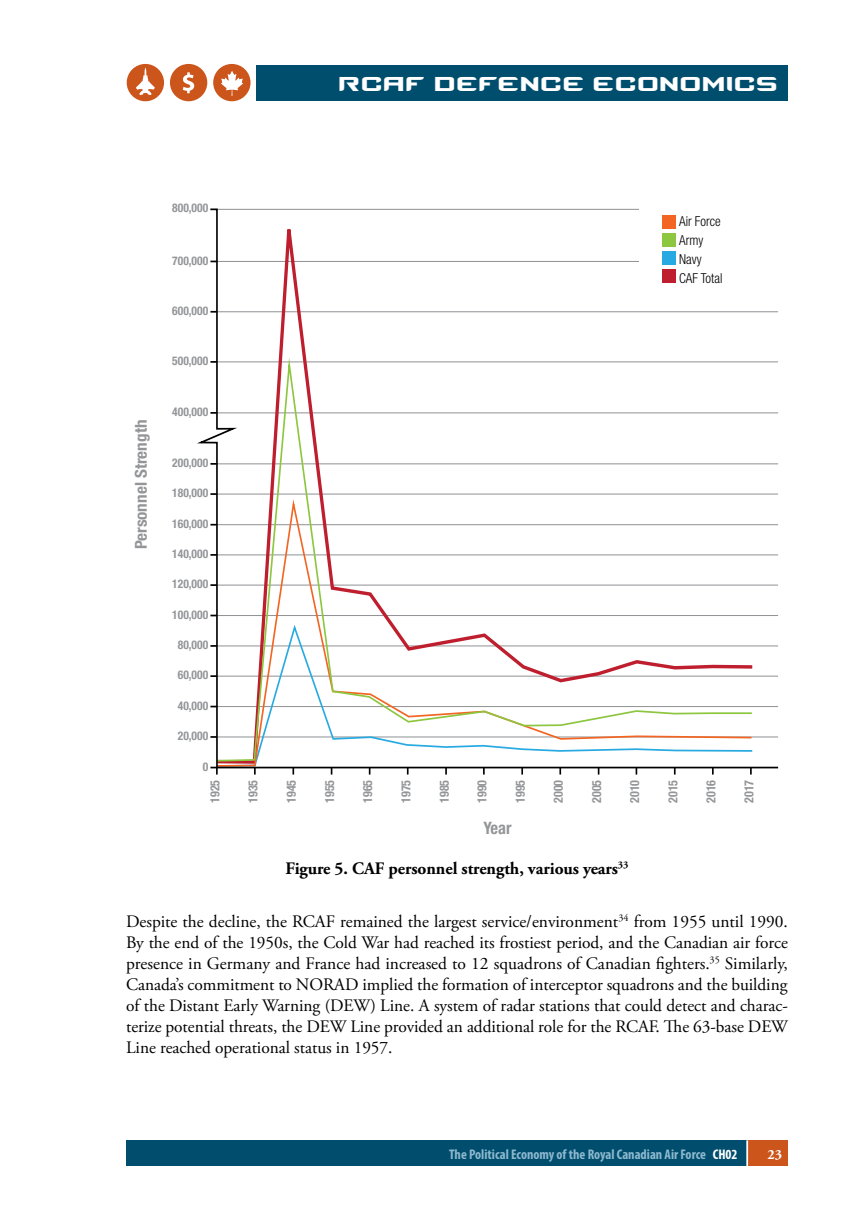
<style>
.page{position:relative;width:851px;height:1229px;background:#fff}
.page>*{position:absolute;margin:0;border:0;box-sizing:border-box;transform-origin:0 0}
.t1{font:28px "Counter Strike";letter-spacing:.06em;color:#fff}
.DE_Paragraph_Text_EN{font:17.5px/21px "Adobe Garamond Pro";color:#000;text-align:justify}
.DE_Caption_Text{font:700 17.5px "Adobe Garamond Pro";color:#000}
.t2{font:700 condensed 17.15px "Helvetica Neue";color:#939598;scale:.96 1}
.t3{font:700 condensed 16.45px "Helvetica Neue";color:#939598;scale:1.04 1}
.t4{font:700 condensed 14px "Myriad Pro";color:#8db9cf}
.t5{font:700 14px "Adobe Garamond Pro";color:#fff}
.t6{font:300 condensed 13.65px/18.9px "Helvetica Neue";color:#000;scale:.96 1}
.t7{font:700 condensed 12.6px "Helvetica Neue";color:#939598;scale:.95 1}
.t8{font:700 condensed 12.08px "Helvetica Neue";color:#939598;scale:.96 1}
.s1{color:#fff}
</style>
<div class="page">
<div style="left:126px;top:1140px;width:627px;height:26px;background:#004d6d"></div>
<div style="left:748px;top:1140px;width:39px;height:26px;background:#cb551b"></div>
<hr style="left:746px;top:1140px;width:2px;height:26px;background:#fff">
<div style="left:256px;top:65px;width:532px;height:35px;background:#004e6d"></div>
<svg style="left:127px;top:64px;width:37px;height:37px"></svg>
<svg style="left:170px;top:64px;width:37px;height:37px"></svg>
<svg style="left:213px;top:64px;width:37px;height:37px"></svg>
<hr style="left:217px;top:736px;width:561px;height:1px;background:#919396">
<hr style="left:217px;top:706px;width:561px;height:1px;background:#919396">
<hr style="left:217px;top:675px;width:561px;height:1px;background:#919396">
<hr style="left:217px;top:645px;width:561px;height:1px;background:#919396">
<hr style="left:217px;top:615px;width:561px;height:1px;background:#919396">
<hr style="left:217px;top:584px;width:561px;height:1px;background:#919396">
<svg style="left:254px;top:768px;width:2px;height:6px"></svg>
<svg style="left:292px;top:768px;width:2px;height:6px"></svg>
<svg style="left:445px;top:768px;width:2px;height:6px"></svg>
<svg style="left:521px;top:768px;width:2px;height:6px"></svg>
<svg style="left:559px;top:768px;width:2px;height:6px"></svg>
<svg style="left:597px;top:768px;width:2px;height:6px"></svg>
<svg style="left:635px;top:768px;width:2px;height:6px"></svg>
<hr style="left:217px;top:554px;width:561px;height:1px;background:#919396">
<hr style="left:217px;top:524px;width:561px;height:1px;background:#919396">
<hr style="left:217px;top:493px;width:561px;height:1px;background:#919396">
<hr style="left:217px;top:463px;width:561px;height:1px;background:#919396">
<hr style="left:217px;top:412px;width:561px;height:1px;background:#919396">
<hr style="left:217px;top:361px;width:561px;height:1px;background:#919396">
<hr style="left:217px;top:311px;width:561px;height:1px;background:#919396">
<svg style="left:241px;top:208px;width:514px;height:530px"></svg>
<svg style="left:241px;top:350px;width:512px;height:412px"></svg>
<hr style="left:217px;top:766px;width:561px;height:2px;background:#000">
<svg style="left:197px;top:208px;width:44px;height:566px"></svg>
<div style="left:639px;top:203px;width:139px;height:95px;background:#fff"></div>
<div style="left:662px;top:215px;width:13px;height:14px;background:#f26522"></div>
<div style="left:662px;top:233px;width:13px;height:14px;background:#8dc63f"></div>
<div style="left:662px;top:251px;width:13px;height:14px;background:#27aae1"></div>
<div style="left:662px;top:269px;width:13px;height:14px;background:#be1e2d"></div>
<h1 class="t1" style="left:339px;top:66px;width:440px">RCAF DEFENCE ECONOMICS</h1>
<p class="t3" style="left:131px;top:549px;width:126px;rotate:-90deg">Personnel Strength</p>
<p class="t8" style="left:172px;top:201px;width:39px">800,000</p>
<p class="t8" style="left:172px;top:253px;width:39px">700,000</p>
<p class="t8" style="left:172px;top:303px;width:39px">600,000</p>
<p class="t8" style="left:172px;top:353px;width:39px">500,000</p>
<p class="t8" style="left:172px;top:404px;width:39px">400,000</p>
<p class="t8" style="left:172px;top:455px;width:39px">200,000</p>
<p class="t8" style="left:172px;top:485px;width:39px">180,000</p>
<p class="t8" style="left:172px;top:516px;width:39px">160,000</p>
<p class="t8" style="left:172px;top:546px;width:39px">140,000</p>
<p class="t8" style="left:172px;top:576px;width:39px">120,000</p>
<p class="t8" style="left:172px;top:607px;width:39px">100,000</p>
<p class="t8" style="left:178px;top:637px;width:33px">80,000</p>
<p class="t8" style="left:178px;top:667px;width:33px">60,000</p>
<p class="t8" style="left:178px;top:698px;width:33px">40,000</p>
<p class="t8" style="left:178px;top:728px;width:33px">20,000</p>
<p class="t8" style="left:203px;top:759px;width:7px">0</p>
<p class="t6" style="left:679px;top:212px;width:47px">Air Force<br>Army<br>Navy<br>CAF Total</p>
<p class="t7" style="left:207px;top:803px;width:26px;rotate:-90deg">1925</p>
<p class="t7" style="left:245px;top:803px;width:26px;rotate:-90deg">1935</p>
<p class="t7" style="left:284px;top:803px;width:26px;rotate:-90deg">1945</p>
<p class="t7" style="left:322px;top:803px;width:26px;rotate:-90deg">1955</p>
<p class="t7" style="left:360px;top:803px;width:26px;rotate:-90deg">1965</p>
<p class="t7" style="left:398px;top:803px;width:26px;rotate:-90deg">1975</p>
<p class="t7" style="left:436px;top:803px;width:26px;rotate:-90deg">1985</p>
<p class="t7" style="left:474px;top:803px;width:26px;rotate:-90deg">1990</p>
<p class="t7" style="left:512px;top:803px;width:26px;rotate:-90deg">1995</p>
<p class="t7" style="left:550px;top:803px;width:26px;rotate:-90deg">2000</p>
<p class="t7" style="left:589px;top:803px;width:26px;rotate:-90deg">2005</p>
<p class="t7" style="left:627px;top:803px;width:26px;rotate:-90deg">2010</p>
<p class="t7" style="left:665px;top:803px;width:26px;rotate:-90deg">2015</p>
<p class="t7" style="left:703px;top:803px;width:26px;rotate:-90deg">2016</p>
<p class="t7" style="left:741px;top:803px;width:26px;rotate:-90deg">2017</p>
<p class="t2" style="left:483px;top:817px;width:31px">Year</p>
<p class="DE_Caption_Text" style="left:285px;top:858px;width:344px">Figure 5. CAF personnel strength, various years<sup>33</sup></p>
<p class="DE_Paragraph_Text_EN" style="left:126px;top:911px;width:663px">Despite the decline, the RCAF remained the largest service/environment<sup>34</sup> from 1955 until 1990.<br>By the end of the 1950s, the Cold War had reached its frostiest period, and the Canadian air force presence in Germany and France had increased to 12 squadrons of Canadian fighters.<sup>35</sup> Similarly, Canada’s commitment to NORAD implied the formation of interceptor squadrons and the building of the Distant Early Warning (DEW) Line. A system of radar stations that could detect and charac&shy;terize potential threats, the DEW Line provided an additional role for the RCAF. The 63-base DEW Line reached operational status in 1957.</p>
<p class="t4" style="left:449px;top:1145px;width:290px">The Political Economy of the Royal Canadian Air Force <span class="s1">CH02</span></p>
<p class="t5" style="left:767px;top:1146px;width:16px">23</p>
</div>
